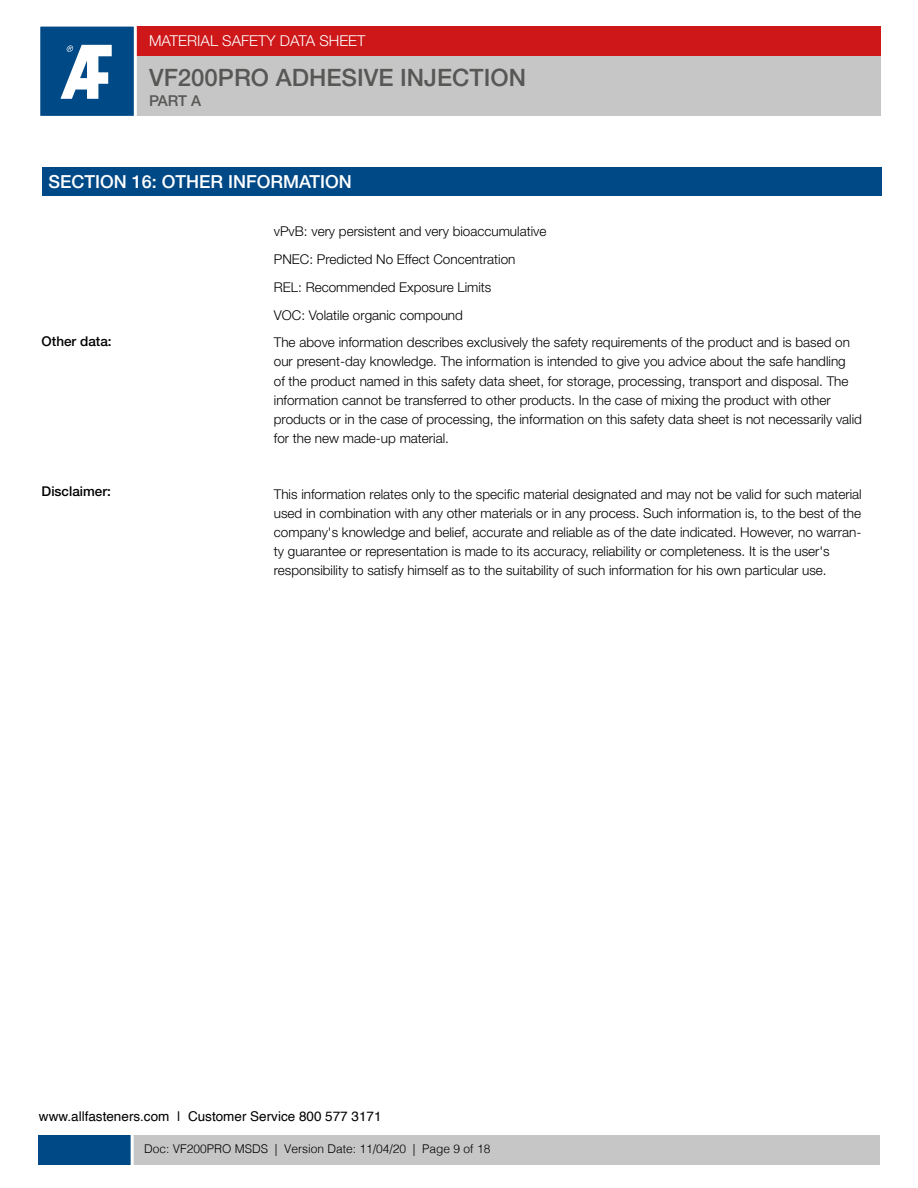
<style>
.page{position:relative;width:918px;height:1188px;background:#fff}
.page>*{position:absolute;margin:0;border:0;box-sizing:border-box;transform-origin:0 0}
.t1{font:500 24px "Helvetica Neue LT Pro";color:#575756}
.t2{font:500 18px "Helvetica Neue LT Pro";color:#fff}
.t3{font:300 15px "Helvetica Neue LT Pro";color:#fff}
.t4{font:500 15px "Helvetica Neue LT Pro";color:#575756}
.t5{font:300 13.5px/19.2px "Helvetica Neue LT Pro";color:#000}
.t6{font:13.5px "Helvetica";color:#000}
.t7{font:500 13.5px "Helvetica Neue LT Pro";color:#000}
.t8{font:300 12px "Helvetica";color:#000}
</style>
<div class="page">
<div style="left:40px;top:27px;width:841px;height:29px;background:#cd1719"></div>
<div style="left:40px;top:56px;width:841px;height:60px;background:#c6c6c6"></div>
<svg style="left:40px;top:26px;width:98px;height:90px;background:#3a72a2"></svg>
<div style="left:39px;top:1135px;width:840px;height:30px;background:#c6c6c6"></div>
<div style="left:39px;top:1135px;width:93px;height:30px;background:#004987"></div>
<hr style="left:131px;top:1134px;width:3px;height:31px;background:#fff">
<div style="left:42px;top:168px;width:840px;height:28px;background:#004987"></div>
<p class="t3" style="left:149px;top:32px;width:218px">MATERIAL SAFETY DATA SHEET</p>
<h1 class="t1" style="left:149px;top:63px;width:379px">VF200PRO ADHESIVE INJECTION</h1>
<p class="t4" style="left:149px;top:91px;width:54px">PART A</p>
<h2 class="t2" style="left:48px;top:170px;width:305px">SECTION 16: OTHER INFORMATION</h2>
<p class="t5" style="left:274px;top:217px;width:578px;line-height:27.8px">vPvB: very persistent and very bioaccumulative<br>PNEC: Predicted No Effect Concentration<br>REL: Recommended Exposure Limits<br>VOC: Volatile organic compound<br>The above information describes exclusively the safety requirements of the product and is based on</p>
<p class="t5" style="left:274px;top:352px;width:590px">our present-day knowledge. The information is intended to give you advice about the safe handling<br>of the product named in this safety data sheet, for storage, processing, transport and disposal. The information cannot be transferred to other products. In the case of mixing the product with other products or in the case of processing, the information on this safety data sheet is not necessarily valid for the new made-up material.</p>
<p class="t7" style="left:42px;top:334px;width:72px">Other data:</p>
<p class="t7" style="left:42px;top:483px;width:71px">Disclaimer:</p>
<p class="t5" style="left:274px;top:484px;width:589px">This information relates only to the specific material designated and may not be valid for such material used in combination with any other materials or in any process. Such information is, to the best of the company's knowledge and belief, accurate and reliable as of the date indicated. However, no warran&shy;ty guarantee or representation is made to its accuracy, reliability or completeness. It is the user's responsibility to satisfy himself as to the suitability of such information for his own particular use.</p>
<p class="t6" style="left:39px;top:1106px;width:344px">www.allfasteners.com | Customer Service 800 577 3171</p>
<p class="t8" style="left:144px;top:1138px;width:348px">Doc: VF200PRO MSDS | Version Date: 11/04/20 | Page 9 of 18</p>
</div>
